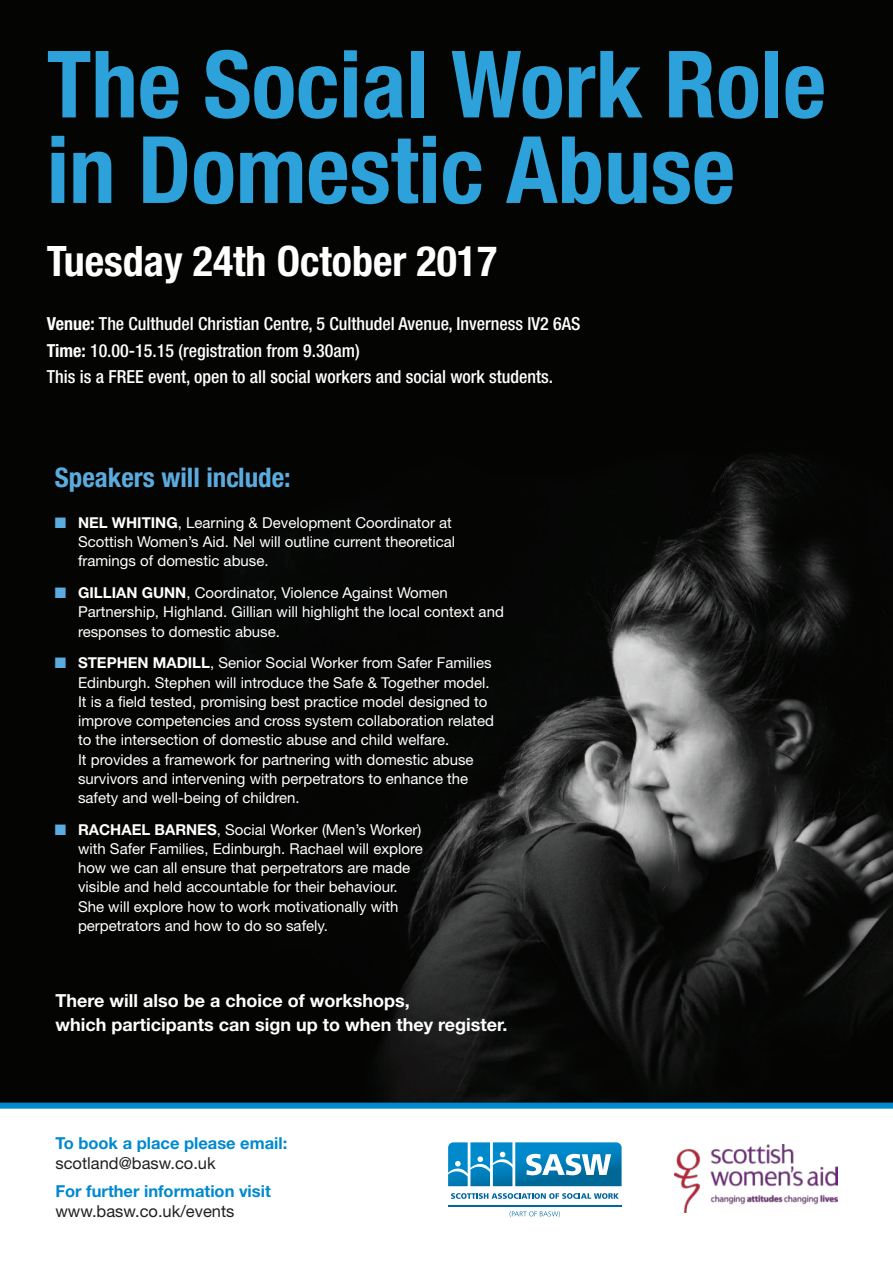
<style>
.page{position:relative;width:893px;height:1263px;background:#fff}
.page>*{position:absolute;margin:0;border:0;box-sizing:border-box;transform-origin:0 0}
.t1{font:700 condensed 93px/85.5px "Helvetica Neue LT Std";color:#2ca1da}
.t2{font:700 condensed 42px "Helvetica Neue LT Std";color:#fff}
.t3{font:700 condensed 27px "Helvetica Neue LT Std";color:#5babdf}
.t4{font:500 condensed 18px/26.4px "Helvetica Neue LT Std";color:#fff}
.t5{font:700 18px/23.7px "Helvetica Neue LT Std";color:#fff}
.t6{font:700 16.5px "Helvetica Neue LT Std";color:#0089cf}
.t7{font:16.5px "Helvetica Neue LT Std";color:#231f20}
.t8{font:15px/19.2px "Helvetica Neue LT Std";color:#fff}
.s1{font-weight:700}
.s2{color:#5babdf}
</style>
<div class="page">
<img style="left:0;top:0;width:893px;height:1103px">
<hr style="left:448px;top:1205px;width:174px;height:1px;background:#00679d">
<svg style="left:448px;top:1142px;width:174px;height:44px"></svg>
<svg style="left:451px;top:1193px;width:168px;height:6px"></svg>
<svg style="left:509px;top:1211px;width:51px;height:6px"></svg>
<img style="left:674px;top:1144px;width:163px;height:68px">
<div style="left:0;top:1103px;width:893px;height:6px;background:#0089cf"></div>
<h1 class="t1" style="left:47px;top:50px;width:781px">The Social Work Role in Domestic Abuse</h1>
<h2 class="t2" style="left:47px;top:246px;width:452px">Tuesday 24th October 2017</h2>
<p class="t4" style="left:47px;top:312px;width:535px"><span class="s1">Venue:</span> The Culthudel Christian Centre, 5 Culthudel Avenue, Inverness IV2 6AS<br><span class="s1">Time:</span> 10.00-15.15 (registration from 9.30am)<br>This is a FREE event, open to all social workers and social work students.</p>
<h3 class="t3" style="left:55px;top:468px;width:237px">Speakers will include:</h3>
<p class="t8" style="left:78px;top:514px;width:379px;text-indent:-23px"><span class="s2">■</span> <span class="s1">NEL WHITING</span>, Learning &amp; Development Coordinator at<br>Scottish Women’s Aid. Nel will outline current theoretical framings of domestic abuse.</p>
<p class="t8" style="left:78px;top:585px;width:427px;text-indent:-23px"><span class="s2">■</span> <span class="s1">GILLIAN GUNN</span>, Coordinator, Violence Against Women<br>Partnership, Highland. Gillian will highlight the local context and responses to domestic abuse.</p>
<p class="t8" style="left:78px;top:655px;width:417px;text-indent:-23px"><span class="s2">■</span> <span class="s1">STEPHEN MADILL</span>, Senior Social Worker from Safer Families Edinburgh. Stephen will introduce the Safe &amp; Together model.<br>It is a field tested, promising best practice model designed to improve competencies and cross system collaboration related to the intersection of domestic abuse and child welfare.<br>It provides a framework for partnering with domestic abuse survivors and intervening with perpetrators to enhance the safety and well-being of children.</p>
<p class="t8" style="left:78px;top:821px;width:346px;text-indent:-23px"><span class="s2">■</span> <span class="s1">RACHAEL BARNES</span>, Social Worker (Men’s Worker) with Safer Families, Edinburgh. Rachael will explore how we can all ensure that perpetrators are made visible and held accountable for their behaviour.<br>She will explore how to work motivationally with perpetrators and how to do so safely.</p>
<p class="t5" style="left:55px;top:990px;width:453px">There will also be a choice of workshops,<br>which participants can sign up to when they register.</p>
<p class="t6" style="left:55px;top:1137px;width:233px">To book a place please email:</p>
<p class="t7" style="left:55px;top:1157px;width:162px">scotland@basw.co.uk</p>
<p class="t6" style="left:55px;top:1185px;width:217px">For further information visit</p>
<p class="t7" style="left:55px;top:1205px;width:181px">www.basw.co.uk/events</p>
</div>
